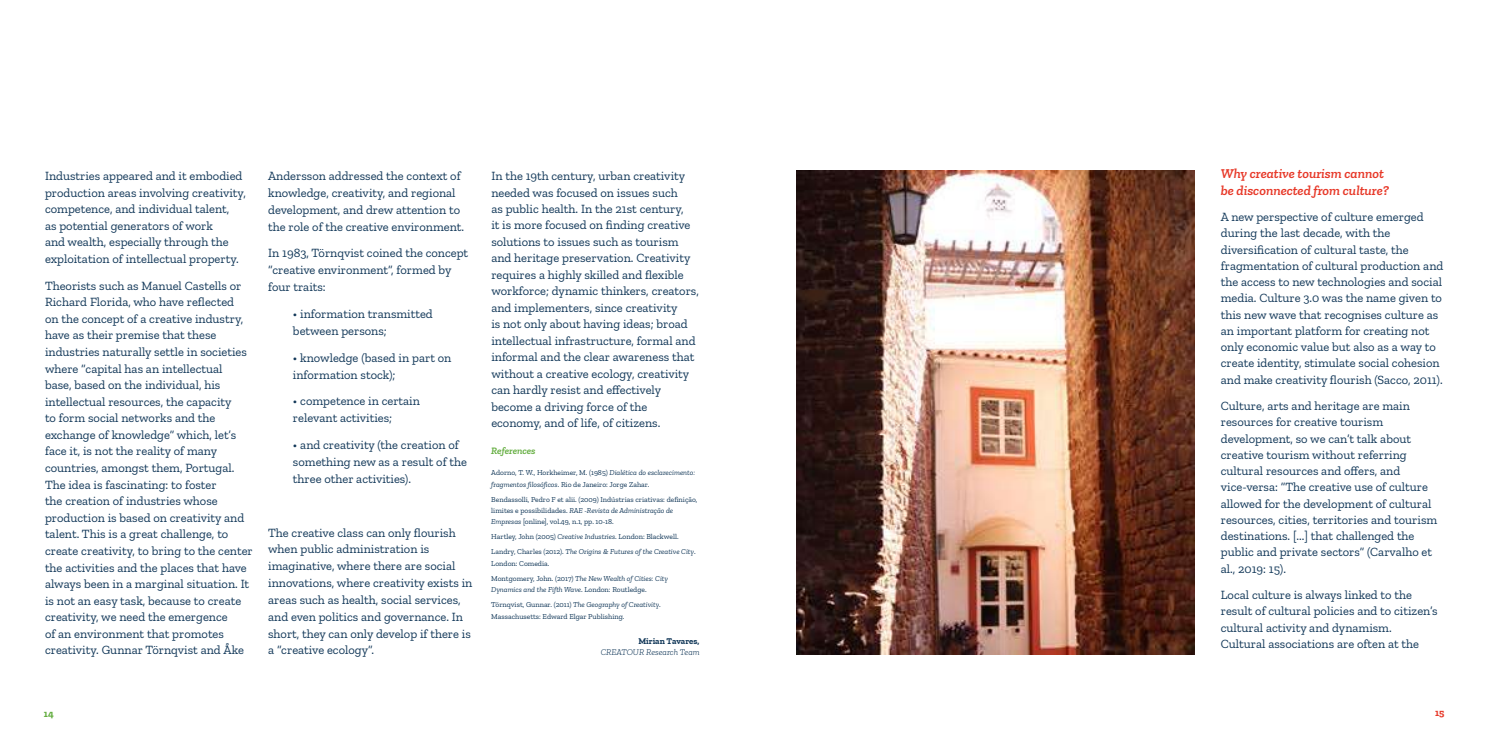
<style>
.page{position:relative;width:1489px;height:745px;background:#fff}
.page>*{position:absolute;margin:0;border:0;box-sizing:border-box;transform-origin:0 0}
.t1{font:italic 600 13.75px/16.2px "Zilla Slab";color:#e73929}
.t2{font:12.5px/16.2px "Zilla Slab";color:#113758}
.t3{font:italic 600 10px "Zilla Slab";color:#63ad3f}
.t4{font:700 10px "Zilla Slab";color:#63ad3f}
.t5{font:700 10px "Zilla Slab";color:#e73929}
.t6{font:italic 300 8.75px "Zilla Slab";color:#113758}
.t7{font:700 8.75px "Zilla Slab";color:#113758}
.t8{font:7.5px/11.5px "Zilla Slab";color:#113758}
.t9{font:italic 7.5px/15px "Zilla Slab";color:#113758}
.s1{font-style:italic}
.s2{font-style:normal}
</style>
<div class="page">
<img style="left:796px;top:170px;width:398px;height:484px">
<p class="t2" style="left:45px;top:168px;width:202px">Industries appeared and it embodied production areas involving creativity, competence, and individual talent,<br>as potential generators of work<br>and wealth, especially through the exploitation of intellectual property.</p>
<p class="t2" style="left:45px;top:277px;width:209px;line-height:16.6px">Theorists such as Manuel Castells or Richard Florida, who have reflected<br>on the concept of a creative industry, have as their premise that these industries naturally settle in societies where “capital has an intellectual<br>base, based on the individual, his intellectual resources, the capacity<br>to form social networks and the exchange of knowledge” which, let’s face it, is not the reality of many countries, amongst them, Portugal.<br>The idea is fascinating: to foster<br>the creation of industries whose production is based on creativity and talent. This is a great challenge, to create creativity, to bring to the center the activities and the places that have always been in a marginal situation. It is not an easy task, because to create creativity, we need the emergence<br>of an environment that promotes creativity. Gunnar Törnqvist and Åke</p>
<p class="t2" style="left:268px;top:167px;width:197px;line-height:16.9px">Andersson addressed the context of knowledge, creativity, and regional development, and drew attention to the role of the creative environment.</p>
<p class="t2" style="left:268px;top:245px;width:201px;line-height:16.9px">In 1983, Törnqvist coined the concept “creative environment”, formed by four traits:</p>
<p class="t2" style="left:293px;top:305px;width:141px;line-height:16.9px">• information transmitted between persons;</p>
<p class="t2" style="left:293px;top:349px;width:160px;line-height:16.9px">• knowledge (based in part on information stock);</p>
<p class="t2" style="left:293px;top:392px;width:128px;line-height:16.9px">• competence in certain relevant activities;</p>
<p class="t2" style="left:293px;top:436px;width:175px;line-height:16.9px">• and creativity (the creation of something new as a result of the three other activities).</p>
<p class="t2" style="left:268px;top:523px;width:206px;line-height:16.9px">The creative class can only flourish when public administration is imaginative, where there are social innovations, where creativity exists in areas such as health, social services, and even politics and governance. In short, they can only develop if there is a “creative ecology”.</p>
<p class="t2" style="left:491px;top:167px;width:209px">In the 19th century, urban creativity needed was focused on issues such<br>as public health. In the 21st century,<br>it is more focused on finding creative solutions to issues such as tourism and heritage preservation. Creativity requires a highly skilled and flexible workforce; dynamic thinkers, creators, and implementers, since creativity<br>is not only about having ideas; broad intellectual infrastructure, formal and informal and the clear awareness that without a creative ecology, creativity can hardly resist and effectively become a driving force of the economy, and of life, of citizens.</p>
<p class="t3" style="left:491px;top:444px;width:46px">References</p>
<p class="t8" style="left:491px;top:466px;width:205px">Adorno, T. W., Horkheimer, M. (1985) <span class="s1">Dialética do esclarecimento: fragmentos filosóficos</span>. Rio de Janeiro: Jorge Zahar.</p>
<p class="t8" style="left:491px;top:493px;width:207px">Bendassolli, Pedro F et alii. (2009) Indústrias criativas: definição, limites e possibilidades. <span class="s1">RAE -Revista de Administração de<br>Empresas</span> [online], vol.49, n.1, pp. 10-18.</p>
<p class="t8" style="left:491px;top:529px;width:206px;line-height:15px">Hartley, John (2005) <span class="s1">Creative Industries</span>. London: Blackwell.<br>Landry, Charles (2012). <span class="s1">The Origins &amp; Futures of the Creative City</span>.</p>
<p class="t8" style="left:491px;top:555px;width:178px;line-height:15px">London: Comedia.<br>Montgomery, John. (2017) <span class="s1">The New Wealth of Cities: City</span></p>
<p class="t9" style="left:491px;top:582px;width:171px">Dynamics and the Fifth Wave<span class="s2">. London: Routledge.<br>Törnqvist, Gunnar. (2011)</span> The Geography of Creativity<span class="s2">.</span></p>
<p class="t8" style="left:491px;top:610px;width:135px">Massachusetts: Edward Elgar Publishing.</p>
<p class="t7" style="left:638px;top:635px;width:63px">Mirian Tavares,</p>
<p class="t6" style="left:600px;top:646px;width:100px">CREATOUR Research Team</p>
<p class="t1" style="left:1220px;top:166px;width:170px">Why creative tourism cannot be disconnected from culture?</p>
<p class="t2" style="left:1220px;top:209px;width:224px">A new perspective of culture emerged during the last decade, with the diversification of cultural taste, the fragmentation of cultural production and the access to new technologies and social media. Culture 3.0 was the name given to this new wave that recognises culture as an important platform for creating not only economic value but also as a way to create identity, stimulate social cohesion and make creativity flourish (Sacco, 2011).</p>
<p class="t2" style="left:1220px;top:397px;width:218px">Culture, arts and heritage are main resources for creative tourism development, so we can’t talk about creative tourism without referring cultural resources and offers, and vice-versa: “The creative use of culture allowed for the development of cultural resources, cities, territories and tourism destinations. [...] that challenged the public and private sectors” (Carvalho et al., 2019: 15).</p>
<p class="t2" style="left:1220px;top:586px;width:218px">Local culture is always linked to the result of cultural policies and to citizen’s cultural activity and dynamism.<br>Cultural associations are often at the</p>
<p class="t4" style="left:44px;top:707px;width:11px">14</p>
<p class="t5" style="left:1434px;top:706px;width:11px">15</p>
</div>
